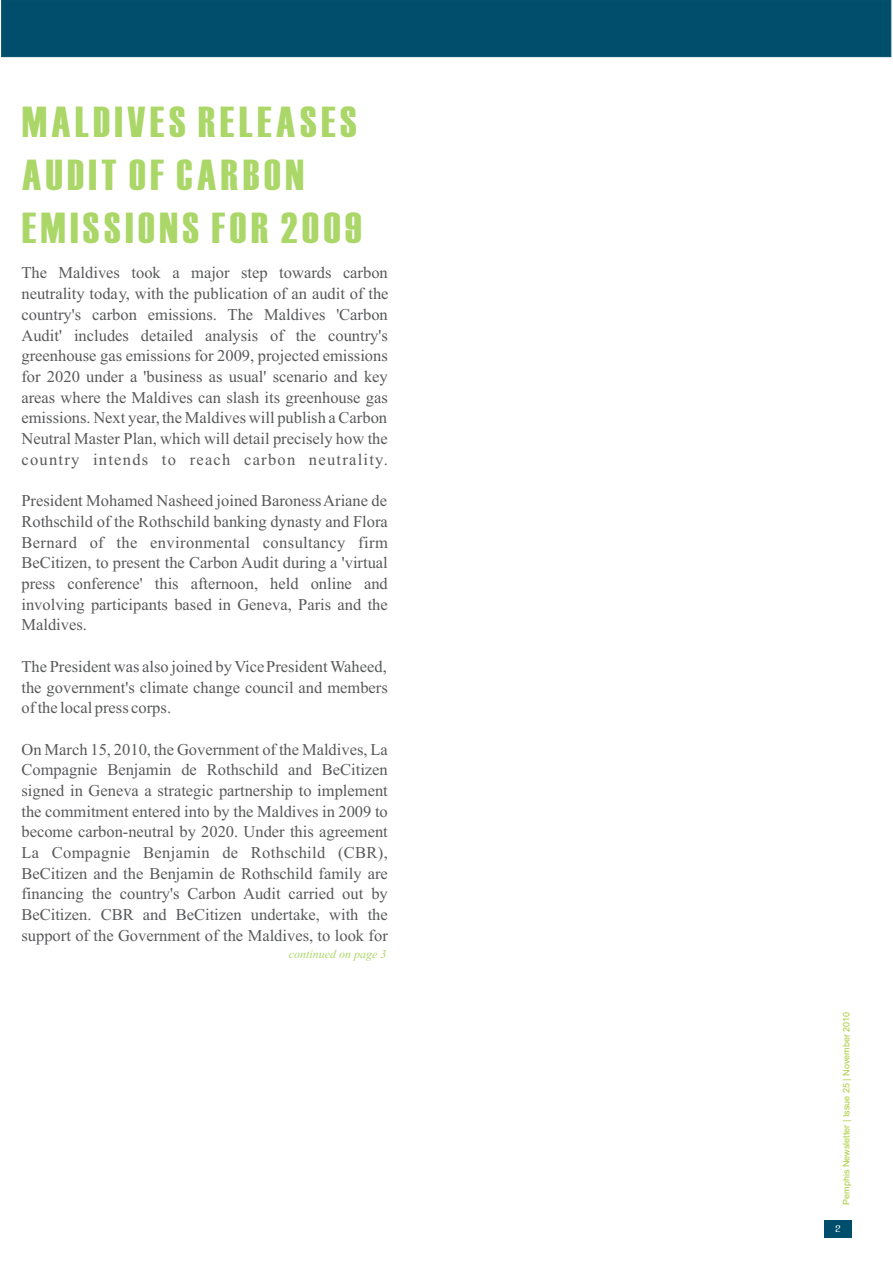
<style>
.page{position:relative;width:893px;height:1263px;background:#fff}
.page>*{position:absolute;margin:0;border:0;box-sizing:border-box;transform-origin:0 0}
.t1{font:43.35px/53.1px "Haettenschweiler";letter-spacing:.11em;color:#aad767}
.t2{font:16.5px/20.7px "Times New Roman";color:#58595b;text-align:justify}
.t3{font:15px "Iris UPC";color:#fff}
.t4{font:italic 12px "Times New Roman";color:#aad767}
.t5{font:9px "Arial";color:#a6ce39}
</style>
<div class="page">
<div style="left:1px;top:0;width:890px;height:57px;background:#004e6b;border:1px solid #004e6b"></div>
<div style="left:824px;top:1220px;width:28px;height:17px;background:#004e6b"></div>
<h1 class="t1" style="left:22px;top:97px;width:341px">MALDIVES RELEASES<br>AUDIT OF CARBON<br>EMISSIONS FOR 2009</h1>
<p class="t2" style="left:21px;top:264px;width:369px">The Maldives took a major step towards carbon neutrality today, with the publication of an audit of the country's carbon emissions. The Maldives 'Carbon Audit' includes detailed analysis of the country's greenhouse gas emissions for 2009, projected emissions for 2020 under a 'business as usual' scenario and key areas where the Maldives can slash its greenhouse gas emissions. Next year,the Maldives will publish a Carbon Neutral Master Plan, which will detail precisely how the country intends to reach carbon neutrality.</p>
<p class="t2" style="left:21px;top:492px;width:368px">President Mohamed Nasheed joined BaronessAriane de Rothschild of the Rothschild banking dynasty and Flora Bernard of the environmental consultancy firm BeCitizen, to present the Carbon Audit during a 'virtual press conference' this afternoon, held online and involving participants based in Geneva, Paris and the Maldives.</p>
<p class="t2" style="left:21px;top:657px;width:368px">The President was also joined by VicePresident Waheed, the government's climate change council and members of the local press corps.</p>
<p class="t2" style="left:21px;top:740px;width:368px">On March 15, 2010, the Government of the Maldives, La Compagnie Benjamin de Rothschild and BeCitizen signed in Geneva a strategic partnership to implement the commitment entered into by the Maldives in 2009 to become carbon-neutral by 2020. Under this agreement La Compagnie Benjamin de Rothschild (CBR), BeCitizen and the Benjamin de Rothschild family are financing the country's Carbon Audit carried out by BeCitizen. CBR and BeCitizen undertake, with the support of the Government of the Maldives, to look for</p>
<p class="t4" style="left:289px;top:949px;width:99px">continued on page 3</p>
<p class="t5" style="left:843px;top:1204px;width:194px;rotate:-90deg">Pemphis Newsletter | Issue 25 | November 2010</p>
<p class="t3" style="left:835px;top:1220px;width:7px">2</p>
</div>
